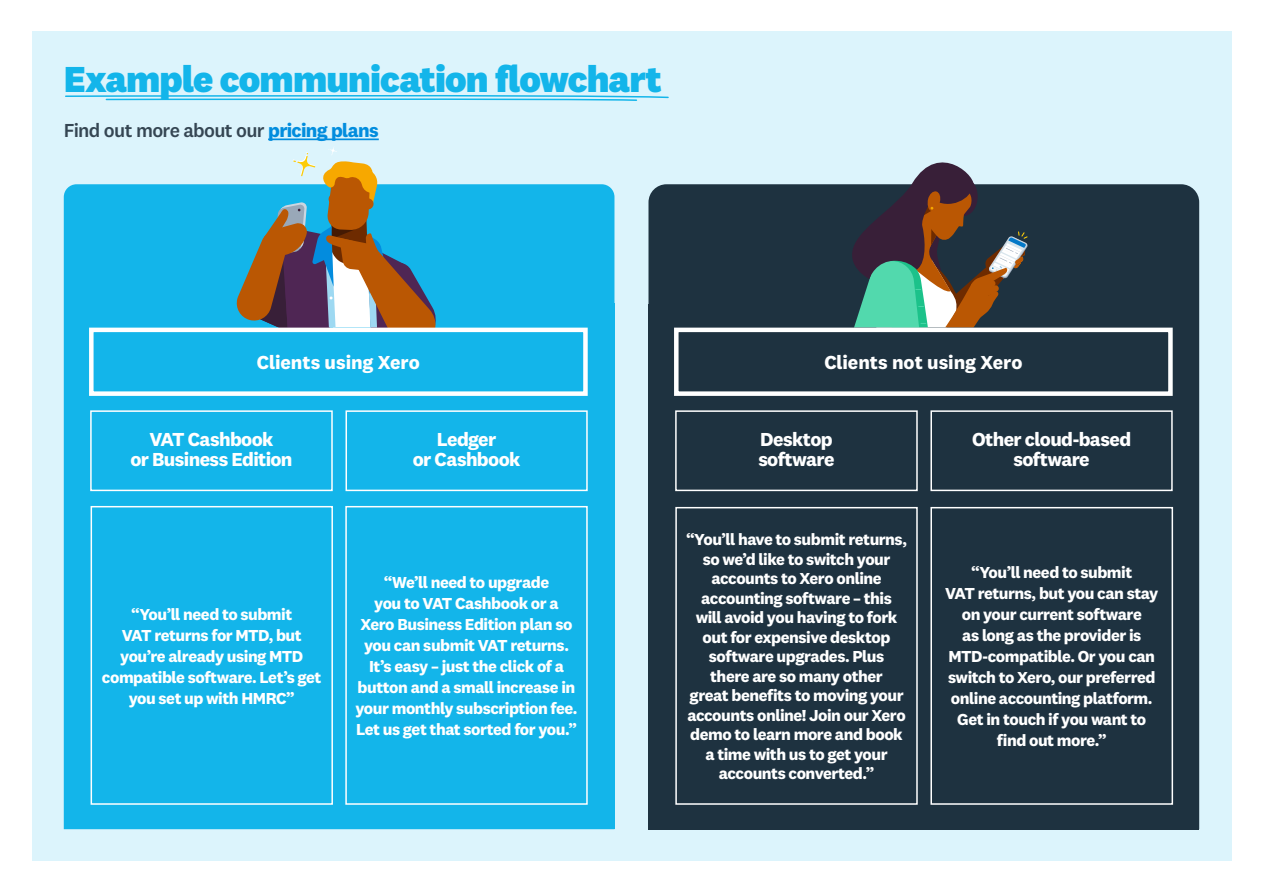
<style>
.page{position:relative;width:1263px;height:893px;background:#fff}
.page>*{position:absolute;margin:0;border:0;box-sizing:border-box;transform-origin:0 0}
.t1{font:800 37.5px "National 2";letter-spacing:-.025em;color:#13b5ea}
.t2{font:700 19.5px/19.5px "National 2";letter-spacing:-.03em;color:#fff;text-align:center}
.t3{font:500 19.5px "National 2";letter-spacing:-.035em;color:#354653}
.t4{font:700 19.5px "National 2";color:#fff}
.t5{font:700 19.5px "National 2";letter-spacing:-.005em;color:#fff}
.t6{font:700 16.5px/21px "National 2";letter-spacing:-.03em;color:#fff;text-align:center}
.s1{font-weight:700;color:#028dde}
</style>
<div class="page">
<div style="left:32px;top:32px;width:1199px;height:829px;background:#dcf4fc"></div>
<div style="left:648px;top:184px;width:551px;height:120px;background:#1e3240"></div>
<div style="left:64px;top:184px;width:550px;height:119px;background:#13b5ea"></div>
<div style="left:64px;top:303px;width:550px;height:526px;background:#13b5ea"></div>
<svg style="left:90px;top:410px;width:243px;height:82px"></svg>
<div style="left:91px;top:506px;width:242px;height:299px;border:2px solid #fff"></div>
<div style="left:345px;top:410px;width:243px;height:81px;border:2px solid #fff"></div>
<div style="left:345px;top:506px;width:243px;height:299px;border:2px solid #fff"></div>
<svg style="left:65px;top:94px;width:604px;height:7px"></svg>
<hr style="left:268px;top:138px;width:111px;height:2px;background:#028dde">
<div style="left:648px;top:304px;width:551px;height:525px;background:#1e3240"></div>
<div style="left:675px;top:507px;width:243px;height:298px;border:2px solid #fff"></div>
<div style="left:930px;top:507px;width:243px;height:298px;border:2px solid #fff"></div>
<svg style="left:675px;top:410px;width:243px;height:82px"></svg>
<div style="left:930px;top:410px;width:243px;height:81px;border:2px solid #fff"></div>
<svg style="left:235px;top:147px;width:205px;height:180px"></svg>
<div style="left:89px;top:328px;width:499px;height:68px;border:4px solid #fff"></div>
<div style="left:674px;top:328px;width:499px;height:68px;border:4px solid #fff"></div>
<svg style="left:844px;top:162px;width:184px;height:165px"></svg>
<h1 class="t1" style="left:64px;top:56px;width:599px">Example communication flowchart</h1>
<p class="t3" style="left:64px;top:119px;width:316px">Find out more about our <span class="s1">pricing plans</span></p>
<p class="t5" style="left:257px;top:350px;width:164px">Clients using Xero</p>
<p class="t4" style="left:824px;top:350px;width:200px">Clients not using Xero</p>
<p class="t2" style="left:130px;top:430px;width:164px">VAT Cashbook<br>or Business Edition</p>
<p class="t2" style="left:413px;top:430px;width:109px">Ledger<br>or Cashbook</p>
<p class="t6" style="left:102px;top:603px;width:221px">“You’ll need to submit<br>VAT returns for MTD, but you’re already using MTD compatible software. Let’s get you set up with HMRC”</p>
<p class="t6" style="left:355px;top:572px;width:224px">“We’ll need to upgrade<br>you to VAT Cashbook or a<br>Xero Business Edition plan so you can submit VAT returns.<br>It’s easy – just the click of a button and a small increase in your monthly subscription fee.<br>Let us get that sorted for you.”</p>
<p class="t2" style="left:758px;top:430px;width:78px;text-align:left">Desktop software</p>
<p class="t2" style="left:972px;top:430px;width:161px">Other cloud-based software</p>
<p class="t6" style="left:686px;top:529px;width:222px;line-height:19.5px">“You’ll have to submit returns, so we’d like to switch your accounts to Xero online accounting software – this<br>will avoid you having to fork out for expensive desktop software upgrades. Plus<br>there are so many other<br>great benefits to moving your accounts online! Join our Xero demo to learn more and book a time with us to get your accounts converted.”</p>
<p class="t6" style="left:945px;top:562px;width:215px">“You’ll need to submit<br>VAT returns, but you can stay on your current software<br>as long as the provider is<br>MTD-compatible. Or you can switch to Xero, our preferred online accounting platform.<br>Get in touch if you want to find out more.”</p>
</div>
